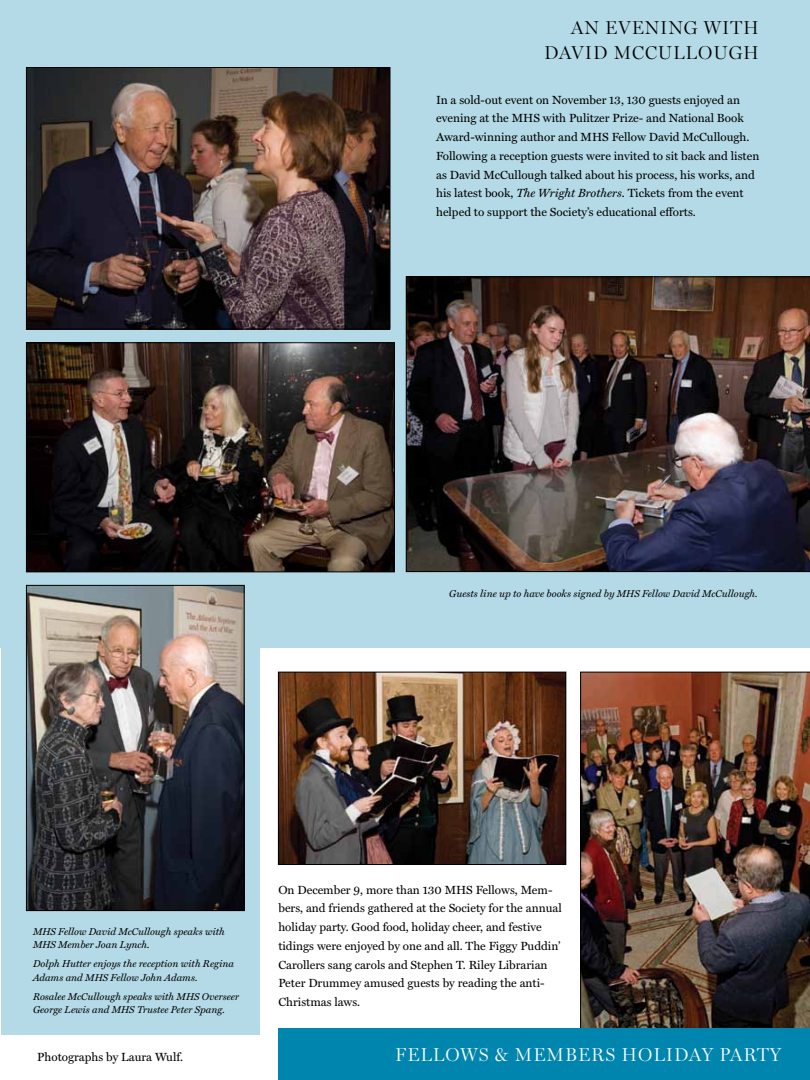
<style>
.page{position:relative;width:810px;height:1080px;background:#fff}
.page>*{position:absolute;margin:0;border:0;box-sizing:border-box;transform-origin:0 0}
.t1{font:300 18.75px/25px "Miller Display";letter-spacing:.05em;color:#000}
.t2{font:300 18.75px "Miller Display";letter-spacing:.05em;color:#fff}
.t3{font:11.88px/18.8px "Miller Text";color:#000}
.t4{font:italic 10px/13.8px "Miller Text";color:#000}
.s1{font-style:italic}
</style>
<div class="page">
<div style="left:1px;top:648px;width:259px;height:387px;background:#b3dae6"></div>
<div style="left:0;top:0;width:810px;height:648px;background:#b3dae6"></div>
<img style="left:406px;top:277px;width:404px;height:295px">
<img style="left:28px;top:345px;width:365px;height:225px">
<div style="left:26px;top:343px;width:369px;height:229px;border:1px solid #000"></div>
<img style="left:280px;top:674px;width:284px;height:189px">
<div style="left:278px;top:672px;width:288px;height:193px;border:1px solid #000"></div>
<img style="left:580px;top:672px;width:230px;height:356px">
<div style="left:278px;top:1028px;width:532px;height:52px;background:#0085ae"></div>
<img style="left:28px;top:587px;width:214px;height:322px">
<div style="left:26px;top:585px;width:218px;height:326px;border:1px solid #000"></div>
<img style="left:28px;top:69px;width:360px;height:258px">
<div style="left:26px;top:67px;width:364px;height:262px;border:1px solid #000"></div>
<h1 class="t1" style="left:544px;top:16px;width:202px;text-indent:27px">AN EVENING WITH<br>DAVID MCCULLOU</h1>
<h1 class="t1" style="left:729px;top:41px;width:30px">GH</h1>
<p class="t3" style="left:436px;top:90px;width:325px">In a sold-out event on November 13, 130 guests enjoyed an evening at the MHS with Pulitzer Prize- and National Book Award-winning author and MHS Fellow David McCullough.<br>Following a reception guests were invited to sit back and listen as David McCullough talked about his process, his works, and his latest book, <span class="s1">The Wright Brothers</span>. Tickets from the event helped to support the Society’s educational efforts.</p>
<p class="t4" style="left:449px;top:587px;width:310px">Guests line up to have books signed by MHS Fellow David McCullough.</p>
<p class="t4" style="left:33px;top:925px;width:193px">MHS Fellow David McCullough speaks with<br>MHS Member Joan Lynch.</p>
<p class="t4" style="left:33px;top:957px;width:203px">Dolph Hutter enjoys the reception with Regina<br>Adams and MHS Fellow John Adams.</p>
<p class="t4" style="left:33px;top:990px;width:208px">Rosalee McCullough speaks with MHS Overseer<br>George Lewis and MHS Trustee Peter Spang.</p>
<p class="t3" style="left:37px;top:1048px;width:147px">Photographs by Laura Wulf.</p>
<p class="t3" style="left:278px;top:881px;width:285px">On December 9, more than 130 MHS Fellows, Mem&shy;bers, and friends gathered at the Society for the annual holiday party. Good food, holiday cheer, and festive tidings were enjoyed by one and all. The Figgy Puddin’ Carollers sang carols and Stephen T. Riley Librarian Peter Drummey amused guests by reading the anti-Christmas laws.</p>
<h1 class="t2" style="left:395px;top:1044px;width:26px">FELLO</h1>
<h1 class="t2" style="left:461px;top:1044px;width:322px">WS &amp; MEMBE RS HOLIDAY PARTY</h1>
</div>
